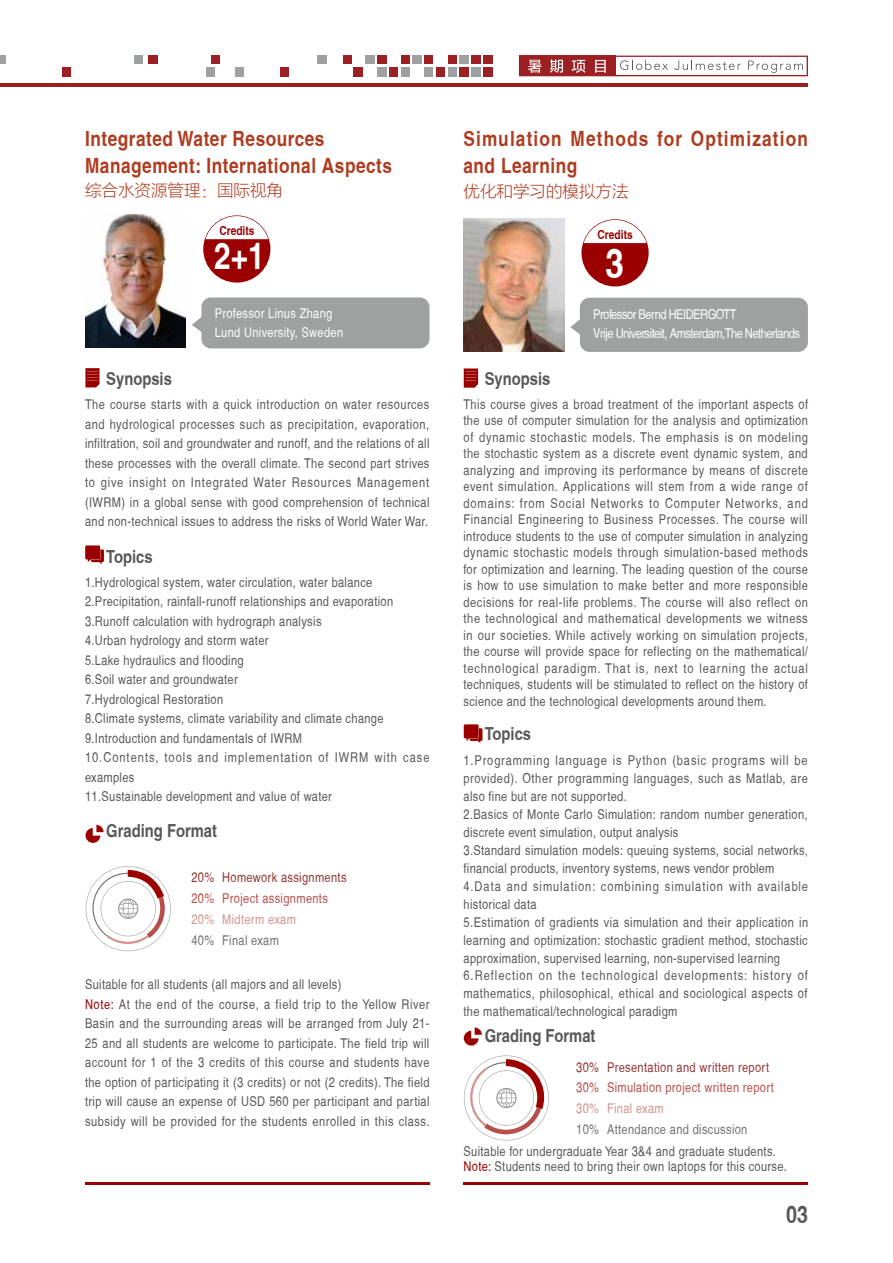
<style>
.page{position:relative;width:893px;height:1263px;background:#fff}
.page>*{position:absolute;margin:0;border:0;box-sizing:border-box;transform-origin:0 0}
.t1{font:700 condensed 40.8px "Helvetica";color:#fff}
.t2{font:700 condensed 36.45px "Helvetica";color:#fff}
.t3{font:700 condensed 24px "Helvetica";color:#595757}
.t4{font:700 condensed 21px/27px "Helvetica";letter-spacing:.025em;color:#ae3c20}
.t5{font:700 condensed 21px/27px "Helvetica";letter-spacing:.055em;color:#ae3c20}
.t6{font:700 condensed 18px "Helvetica";color:#595757}
.t7{font:16.5px "FZLTXHJW GB1 0";color:#ae3c20}
.t8{font:condensed 13.5px/19.5px "Helvetica";letter-spacing:.025em;color:#595757}
.t9{font:condensed 13.5px/19.5px "Helvetica";letter-spacing:-.035em;color:#fff}
.t10{font:condensed 13.5px "Helvetica";letter-spacing:.025em;color:#b84e4c}
.t11{font:condensed 13.5px "Helvetica";letter-spacing:.025em;color:#903634}
.t12{font:condensed 13.5px/19.5px "Helvetica";letter-spacing:.025em;color:#fff}
.t13{font:condensed 13.5px "Helvetica";letter-spacing:.025em;color:#727171}
.t14{font:condensed 13.5px "Helvetica";letter-spacing:.025em;color:#d39391}
.t15{font:700 condensed 12.45px "Helvetica";color:#9b0000}
.s1{color:#9b0000}
</style>
<div class="page">
<hr style="left:86px;top:1182px;width:344px;height:3px;background:#9b0000">
<hr style="left:464px;top:1182px;width:344px;height:3px;background:#9b0000">
<svg style="left:519px;top:56px;width:289px;height:20px"></svg>
<div style="left:0;top:56px;width:5px;height:8px;background:#9fa0a0"></div>
<div style="left:148px;top:56px;width:9px;height:8px;background:#9b1f23"></div>
<div style="left:343px;top:56px;width:9px;height:8px;background:#9b1f23"></div>
<div style="left:63px;top:67px;width:8px;height:9px;background:#9b1f23"></div>
<div style="left:206px;top:67px;width:9px;height:9px;background:#9fa0a0"></div>
<div style="left:236px;top:67px;width:8px;height:9px;background:#9fa0a0"></div>
<div style="left:211px;top:56px;width:8px;height:8px;background:#9b1f23"></div>
<div style="left:366px;top:56px;width:9px;height:8px;background:#9fa0a0"></div>
<div style="left:378px;top:56px;width:9px;height:8px;background:#9b1f23"></div>
<div style="left:354px;top:67px;width:9px;height:9px;background:#9b1f23"></div>
<div style="left:378px;top:67px;width:9px;height:9px;background:#9fa0a0"></div>
<div style="left:134px;top:56px;width:9px;height:8px;background:#9fa0a0"></div>
<div style="left:401px;top:56px;width:9px;height:8px;background:#9b1f23"></div>
<div style="left:413px;top:56px;width:9px;height:8px;background:#9fa0a0"></div>
<div style="left:389px;top:67px;width:9px;height:9px;background:#9b1f23"></div>
<div style="left:401px;top:67px;width:9px;height:9px;background:#9fa0a0"></div>
<div style="left:280px;top:67px;width:9px;height:9px;background:#9b1f23"></div>
<div style="left:424px;top:56px;width:9px;height:8px;background:#9b1f23"></div>
<div style="left:317px;top:56px;width:10px;height:8px;background:#9fa0a0"></div>
<div style="left:448px;top:56px;width:9px;height:8px;background:#9b1f23"></div>
<div style="left:424px;top:67px;width:9px;height:9px;background:#9fa0a0"></div>
<div style="left:436px;top:67px;width:9px;height:9px;background:#9b1f23"></div>
<div style="left:448px;top:67px;width:9px;height:9px;background:#9fa0a0"></div>
<div style="left:459px;top:56px;width:9px;height:8px;background:#9fa0a0"></div>
<div style="left:471px;top:56px;width:9px;height:8px;background:#9b1f23"></div>
<div style="left:483px;top:56px;width:9px;height:8px;background:#9b1f23"></div>
<div style="left:459px;top:67px;width:9px;height:9px;background:#9b1f23"></div>
<div style="left:471px;top:67px;width:9px;height:9px;background:#9fa0a0"></div>
<div style="left:483px;top:67px;width:9px;height:9px;background:#9b1f23"></div>
<hr style="left:0;top:83px;width:808px;height:4px;background:#9b1f23">
<svg style="left:85px;top:368px;width:15px;height:20px"></svg>
<svg style="left:463px;top:368px;width:15px;height:20px"></svg>
<svg style="left:85px;top:545px;width:19px;height:19px"></svg>
<svg style="left:463px;top:724px;width:20px;height:19px"></svg>
<svg style="left:85px;top:824px;width:19px;height:19px"></svg>
<svg style="left:463px;top:1027px;width:19px;height:19px"></svg>
<div style="left:201px;top:297px;width:228px;height:51px;background:#9fa0a0;border-radius:10px"></div>
<svg style="left:192px;top:315px;width:10px;height:20px"></svg>
<img style="left:85px;top:215px;width:101px;height:133px">
<div style="left:580px;top:298px;width:228px;height:54px;background:#9fa0a0;border-radius:10px"></div>
<svg style="left:570px;top:317px;width:10px;height:20px"></svg>
<img style="left:463px;top:218px;width:101px;height:133px">
<svg style="left:86px;top:866px;width:85px;height:85px"></svg>
<svg style="left:464px;top:1055px;width:85px;height:85px"></svg>
<svg style="left:204px;top:216px;width:66px;height:66px"></svg>
<svg style="left:582px;top:220px;width:66px;height:66px"></svg>
<h3 class="t4" style="left:85px;top:124px;width:309px">Integrated Water Resources<br>Management: International Aspects</h3>
<p class="t7" style="left:85px;top:181px;width:199px">综合水资源管理：国际视角</p>
<p class="t15" style="left:219px;top:223px;width:37px">Credits</p>
<h2 class="t2" style="left:214px;top:234px;width:52px">2+1</h2>
<h3 class="t5" style="left:463px;top:124px;width:346px">Simulation Methods for Optimization and Learning</h3>
<p class="t7" style="left:463px;top:181px;width:166px">优化和学习的模拟方法</p>
<p class="t15" style="left:598px;top:227px;width:37px">Credits</p>
<h1 class="t1" style="left:605px;top:239px;width:20px">3</h1>
<p class="t12" style="left:215px;top:303px;width:130px">Professor Linus Zhang<br>Lund University, Sweden</p>
<p class="t9" style="left:593px;top:304px;width:208px">Professor Bernd HEIDERGOTT<br>Vrije Universiteit, Amsterdam,The Netherlands</p>
<h3 class="t6" style="left:106px;top:368px;width:67px">Synopsis</h3>
<p class="t8" style="left:85px;top:395px;width:346px;text-align:justify">The course starts with a quick introduction on water resources and hydrological processes such as precipitation, evaporation, infiltration, soil and groundwater and runoff, and the relations of all these processes with the overall climate. The second part strives to give insight on Integrated Water Resources Management (IWRM) in a global sense with good comprehension of technical and non-technical issues to address the risks of World Water War.</p>
<h3 class="t6" style="left:106px;top:545px;width:48px">Topics</h3>
<p class="t8" style="left:85px;top:572px;width:346px">1.Hydrological system, water circulation, water balance 2.Precipitation, rainfall-runoff relationships and evaporation 3.Runoff calculation with hydrograph analysis<br>4.Urban hydrology and storm water<br>5.Lake hydraulics and flooding<br>6.Soil water and groundwater<br>7.Hydrological Restoration<br>8.Climate systems, climate variability and climate change 9.Introduction and fundamentals of IWRM<br>10.Contents, tools and implementation of IWRM with case examples<br>11.Sustainable development and value of water</p>
<h3 class="t6" style="left:106px;top:820px;width:112px">Grading Format</h3>
<p class="t11" style="left:191px;top:870px;width:24px">20%</p>
<p class="t10" style="left:191px;top:890px;width:24px">20%</p>
<p class="t14" style="left:191px;top:911px;width:24px">20%</p>
<p class="t13" style="left:191px;top:932px;width:24px">40%</p>
<p class="t11" style="left:222px;top:870px;width:126px">Homework assignments</p>
<p class="t10" style="left:222px;top:890px;width:107px">Project assignments</p>
<p class="t14" style="left:222px;top:911px;width:75px">Midterm exam</p>
<p class="t13" style="left:222px;top:932px;width:58px">Final exam</p>
<p class="t8" style="left:85px;top:974px;width:346px">Suitable for all students (all majors and all levels)<br><span class="s1">Note:</span> At the end of the course, a field trip to the Yellow River Basin and the surrounding areas will be arranged from July 21- 25 and all students are welcome to participate. The field trip will account for 1 of the 3 credits of this course and students have the option of participating it (3 credits) or not (2 credits). The field trip will cause an expense of USD 560 per participant and partial subsidy will be provided for the students enrolled in this class.</p>
<h3 class="t6" style="left:485px;top:367px;width:67px">Synopsis</h3>
<p class="t8" style="left:463px;top:396px;width:346px;line-height:16.5px;text-align:justify">This course gives a broad treatment of the important aspects of the use of computer simulation for the analysis and optimization of dynamic stochastic models. The emphasis is on modeling the stochastic system as a discrete event dynamic system, and analyzing and improving its performance by means of discrete event simulation. Applications will stem from a wide range of domains: from Social Networks to Computer Networks, and Financial Engineering to Business Processes. The course will introduce students to the use of computer simulation in analyzing dynamic stochastic models through simulation-based methods for optimization and learning. The leading question of the course is how to use simulation to make better and more responsible decisions for real-life problems. The course will also reflect on the technological and mathematical developments we witness in our societies. While actively working on simulation projects, the course will provide space for reflecting on the mathematical/ technological paradigm. That is, next to learning the actual techniques, students will be stimulated to reflect on the history of science and the technological developments around them.</p>
<h3 class="t6" style="left:485px;top:723px;width:48px">Topics</h3>
<p class="t8" style="left:463px;top:751px;width:346px;line-height:18px">1.Programming language is Python (basic programs will be provided). Other programming languages, such as Matlab, are also fine but are not supported.<br>2.Basics of Monte Carlo Simulation: random number generation, discrete event simulation, output analysis<br>3.Standard simulation models: queuing systems, social networks, financial products, inventory systems, news vendor problem 4.Data and simulation: combining simulation with available historical data<br>5.Estimation of gradients via simulation and their application in learning and optimization: stochastic gradient method, stochastic approximation, supervised learning, non-supervised learning 6.Reflection on the technological developments: history of mathematics, philosophical, ethical and sociological aspects of the mathematical/technological paradigm</p>
<h3 class="t6" style="left:485px;top:1025px;width:112px">Grading Format</h3>
<p class="t11" style="left:576px;top:1059px;width:24px">30%</p>
<p class="t10" style="left:576px;top:1080px;width:24px">30%</p>
<p class="t14" style="left:576px;top:1100px;width:24px">30%</p>
<p class="t13" style="left:576px;top:1121px;width:24px">10%</p>
<p class="t11" style="left:607px;top:1059px;width:164px">Presentation and written report</p>
<p class="t10" style="left:607px;top:1080px;width:168px">Simulation project written report</p>
<p class="t14" style="left:607px;top:1100px;width:58px">Final exam</p>
<p class="t13" style="left:607px;top:1121px;width:142px">Attendance and discussion</p>
<p class="t8" style="left:463px;top:1144px;width:325px;line-height:15px">Suitable for undergraduate Year 3&amp;4 and graduate students.<br><span class="s1">Note:</span> Students need to bring their own laptops for this course.</p>
<h3 class="t3" style="left:786px;top:1200px;width:23px">03</h3>
</div>
